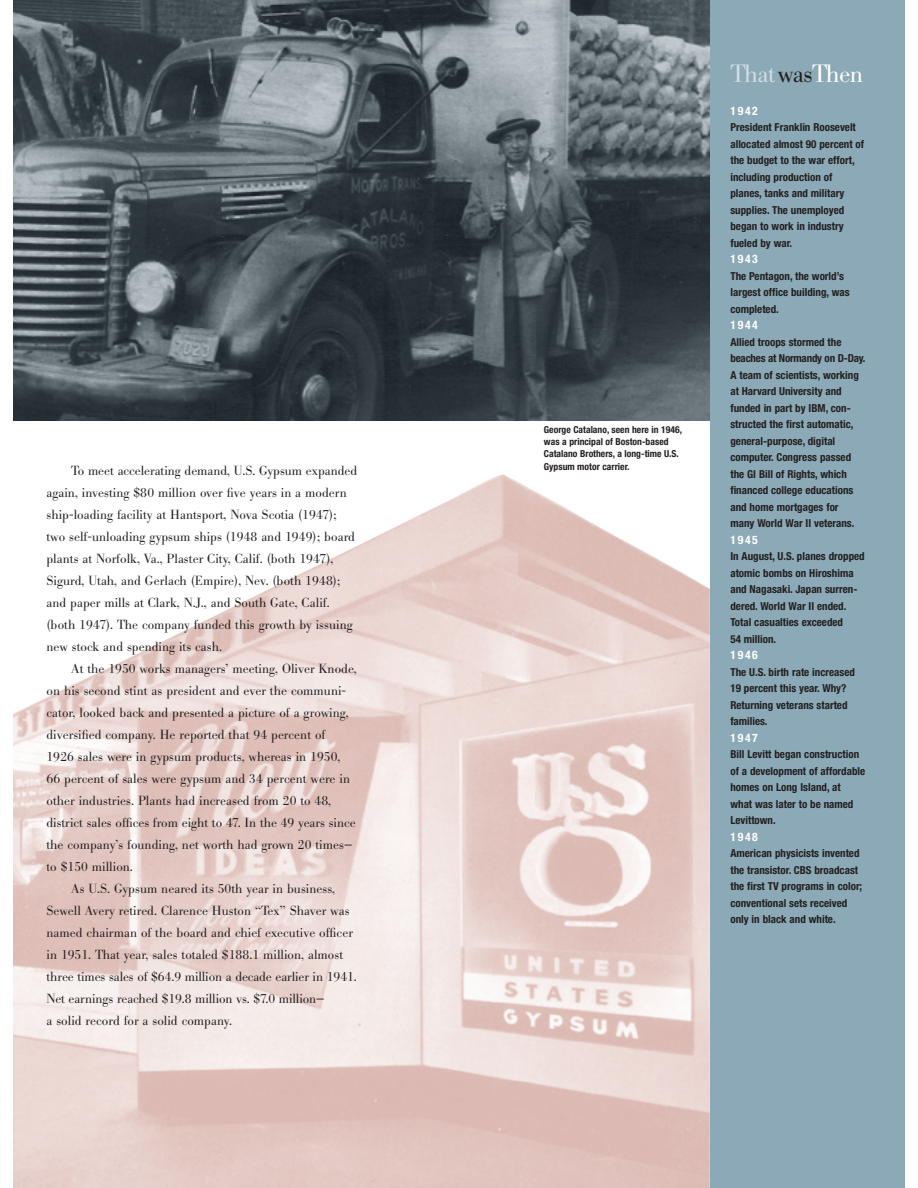
<style>
.page{position:relative;width:918px;height:1188px;background:#fff}
.page>*{position:absolute;margin:0;border:0;box-sizing:border-box;transform-origin:0 0}
.t1{font:300 24.75px "Bodoni BE";letter-spacing:-.025em;color:#d2dde2}
.t2{font:300 13.05px/22px "Bodoni BE";color:#231f20}
.t3{font:700 condensed 11.7px "Helvetica Neue";letter-spacing:.145em;color:#fff}
.t4{font:700 condensed 10.95px/16.5px "Helvetica Neue";color:#231f20}
.t5{font:700 condensed 9.6px/12.3px "Helvetica Neue";color:#231f20}
.s1{color:#231f20}
.s2{color:#fff}
</style>
<div class="page">
<img style="left:14px;top:474px;width:696px;height:714px">
<img style="left:14px;top:0;width:696px;height:421px">
<div style="left:710px;top:0;width:195px;height:1188px;background:#8ba9b6"></div>
<p class="t2" style="left:47px;top:461px;width:312px;text-indent:25px">To meet accelerating demand, U.S. Gypsum expanded again, investing $80 million over five years in a modern ship-loading facility at Hantsport, Nova Scotia (1947); two self-unloading gypsum ships (1948 and 1949); board plants at Norfolk, Va., Plaster City, Calif. (both 1947), Sigurd, Utah, and Gerlach (Empire), Nev. (both 1948); and paper mills at Clark, N.J., and South Gate, Calif. (both 1947). The company funded this growth by issuing new stock and spending its cash.</p>
<p class="t2" style="left:71px;top:659px;width:287px">At the 1950 works managers’ meeting, Oliver Knode,</p>
<p class="t2" style="left:47px;top:681px;width:301px">on his second stint as president and ever the communi-</p>
<p class="t2" style="left:47px;top:703px;width:304px">cator, looked back and presented a picture of a growing,</p>
<p class="t2" style="left:47px;top:725px;width:280px">diversified company. He reported that 94 percent of</p>
<p class="t2" style="left:47px;top:747px;width:295px">1926 sales were in gypsum products, whereas in 1950,</p>
<p class="t2" style="left:47px;top:769px;width:305px">66 percent of sales were gypsum and 34 percent were in</p>
<p class="t2" style="left:47px;top:791px;width:286px">other industries. Plants had increased from 20 to 48,</p>
<p class="t2" style="left:47px;top:813px;width:311px">district sales offices from eight to 47. In the 49 years since</p>
<p class="t2" style="left:47px;top:835px;width:307px">the company’s founding, net worth had grown 20 times—</p>
<p class="t2" style="left:47px;top:857px;width:88px">to $150 million.</p>
<p class="t2" style="left:71px;top:879px;width:266px">As U.S. Gypsum neared its 50th year in business,</p>
<p class="t2" style="left:47px;top:901px;width:305px">Sewell Avery retired. Clarence Huston “Tex” Shaver was</p>
<p class="t2" style="left:47px;top:923px;width:308px">named chairman of the board and chief executive officer</p>
<p class="t2" style="left:47px;top:945px;width:298px">in 1951. That year, sales totaled $188.1 million, almost</p>
<p class="t2" style="left:47px;top:967px;width:312px">three times sales of $64.9 million a decade earlier in 1941.</p>
<p class="t2" style="left:47px;top:989px;width:280px">Net earnings reached $19.8 million vs. $7.0 million—</p>
<p class="t2" style="left:47px;top:1011px;width:187px">a solid record for a solid company.</p>
<p class="t5" style="left:544px;top:424px;width:140px">George Catalano, seen here in 1946, was a principal of Boston-based<br>Catalano Brothers, a long-time U.S.<br>Gypsum motor carrier.</p>
<h1 class="t1" style="left:730px;top:64px;width:134px">That<span class="s1">was</span><span class="s2">Then</span></h1>
<p class="t3" style="left:730px;top:106px;width:29px">1942</p>
<p class="t4" style="left:730px;top:120px;width:135px">President Franklin Roosevelt allocated almost 90 percent of the budget to the war effort, including production of planes, tanks and military supplies. The unemployed began to work in industry fueled by war.</p>
<p class="t3" style="left:730px;top:255px;width:29px">1943</p>
<p class="t4" style="left:730px;top:269px;width:121px">The Pentagon, the world’s largest office building, was completed.</p>
<p class="t3" style="left:730px;top:321px;width:29px">1944</p>
<p class="t4" style="left:730px;top:335px;width:137px">Allied troops stormed the beaches at Normandy on D-Day.<br>A team of scientists, working at Harvard University and funded in part by IBM, con&shy;structed the first automatic, general-purpose, digital computer. Congress passed the GI Bill of Rights, which financed college educations and home mortgages for<br>many World War II veterans.</p>
<p class="t3" style="left:730px;top:535px;width:29px">1945</p>
<p class="t4" style="left:730px;top:549px;width:136px">In August, U.S. planes dropped atomic bombs on Hiroshima and Nagasaki. Japan surren&shy;dered. World War II ended.<br>Total casualties exceeded<br>54 million.</p>
<p class="t3" style="left:730px;top:651px;width:29px">1946</p>
<p class="t4" style="left:730px;top:665px;width:126px">The U.S. birth rate increased<br>19 percent this year. Why?<br>Returning veterans started families.</p>
<p class="t3" style="left:730px;top:733px;width:29px">1947</p>
<p class="t4" style="left:730px;top:747px;width:136px">Bill Levitt began construction of a development of affordable homes on Long Island, at<br>what was later to be named<br>Levittown.</p>
<p class="t3" style="left:730px;top:832px;width:29px">1948</p>
<p class="t4" style="left:730px;top:846px;width:133px">American physicists invented the transistor. CBS broadcast the first TV programs in color; conventional sets received only in black and white.</p>
</div>
